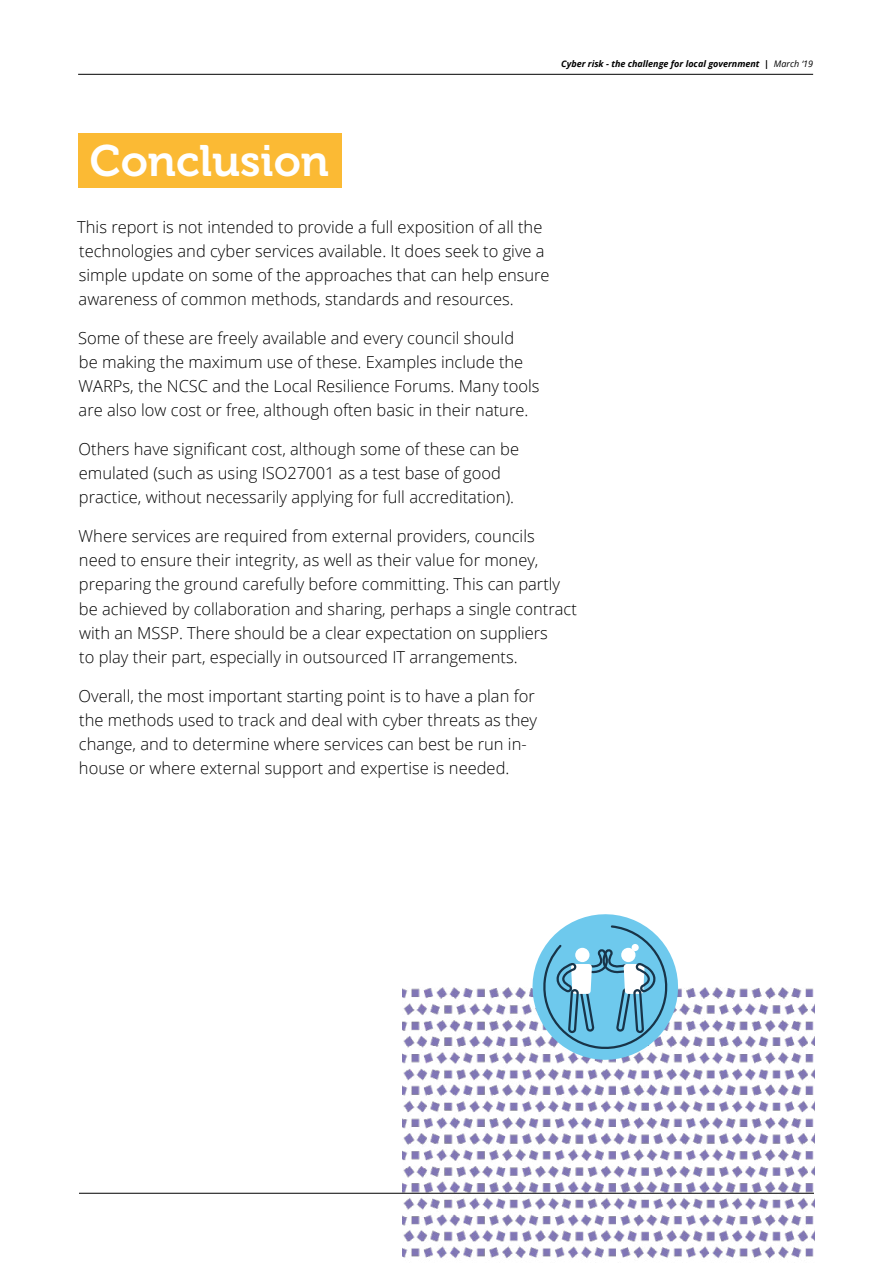
<style>
.page{position:relative;width:893px;height:1263px;background:#fff}
.page>*{position:absolute;margin:0;border:0;box-sizing:border-box;transform-origin:0 0}
.Heading{font:43.8px "Museo 700";color:#fff}
.Intro_text_-_large{font:300 16.5px/24px "Open Sans";color:#000}
.t1{font:italic 700 9px "Open Sans";color:#000}
.s1{font-weight:400}
</style>
<div class="page">
<hr style="left:78px;top:74px;width:735px;height:1px;background:#000">
<hr style="left:79px;top:1193px;width:735px;height:1px;background:#000">
<div style="left:78px;top:133px;width:264px;height:54px;background:#fbba34"></div>
<img style="left:402px;top:987px;width:413px;height:272px">
<svg style="left:522px;top:914px;width:166px;height:156px"></svg>
<p class="Heading" style="left:90px;top:136px;width:241px">Conclusion</p>
<p class="t1" style="left:561px;top:57px;width:253px">Cyber risk - the challenge for local government | <span class="s1">March ‘19</span></p>
<p class="Intro_text_-_large" style="left:77px;top:215px;width:474px">This report is not intended to provide a full exposition of all the technologies and cyber services available. It does seek to give a simple update on some of the approaches that can help ensure awareness of common methods, standards and resources.</p>
<p class="Intro_text_-_large" style="left:78px;top:326px;width:463px">Some of these are freely available and every council should<br>be making the maximum use of these. Examples include the WARPs, the NCSC and the Local Resilience Forums. Many tools are also low cost or free, although often basic in their nature.</p>
<p class="Intro_text_-_large" style="left:79px;top:437px;width:442px">Others have significant cost, although some of these can be emulated (such as using ISO27001 as a test base of good practice, without necessarily applying for full accreditation).</p>
<p class="Intro_text_-_large" style="left:79px;top:524px;width:500px">Where services are required from external providers, councils<br>need to ensure their integrity, as well as their value for money, preparing the ground carefully before committing. This can partly be achieved by collaboration and sharing, perhaps a single contract with an MSSP. There should be a clear expectation on suppliers<br>to play their part, especially in outsourced IT arrangements.</p>
<p class="Intro_text_-_large" style="left:79px;top:683px;width:460px">Overall, the most important starting point is to have a plan for the methods used to track and deal with cyber threats as they change, and to determine where services can best be run in&shy;house or where external support and expertise is needed.</p>
</div>
